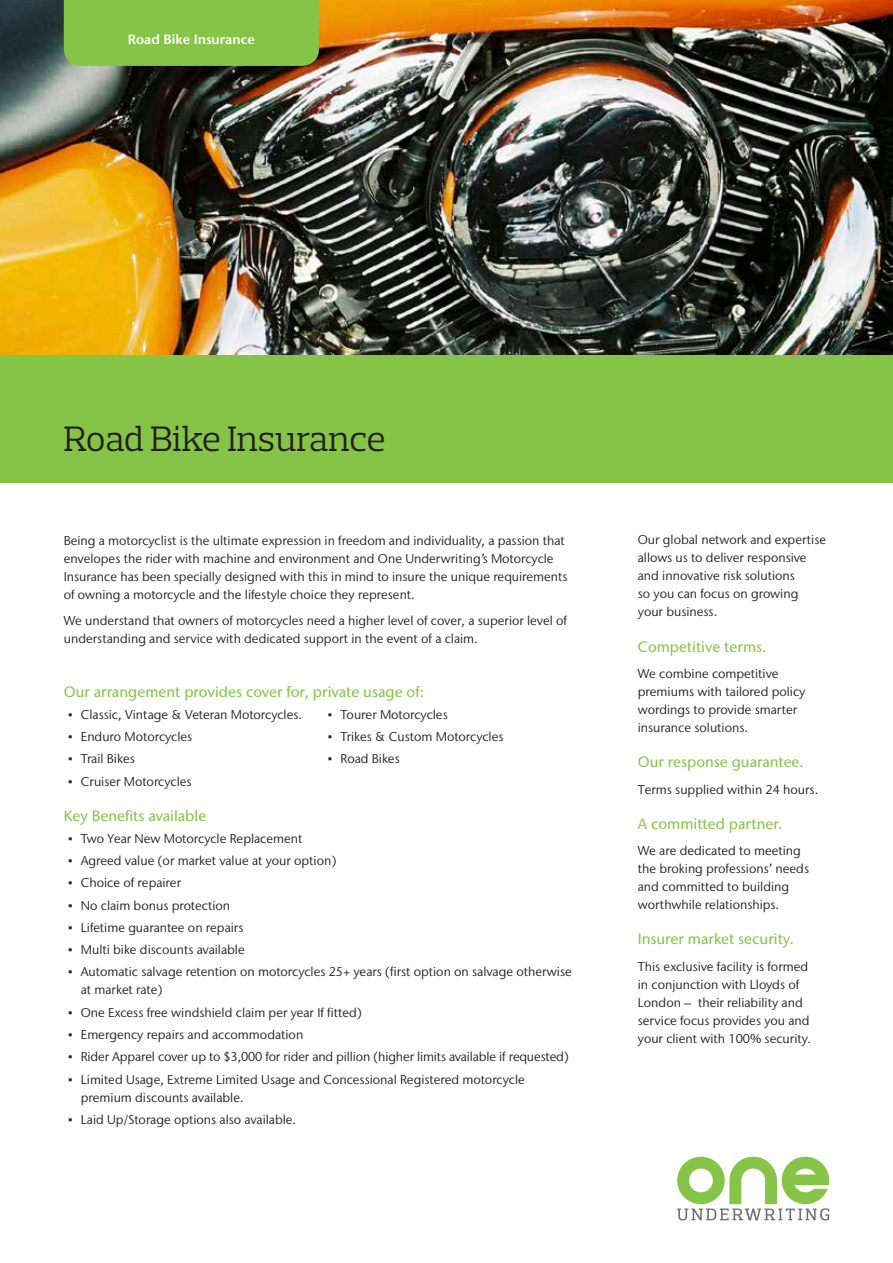
<style>
.page{position:relative;width:893px;height:1263px;background:#fff}
.page>*{position:absolute;margin:0;border:0;box-sizing:border-box;transform-origin:0 0}
.t1{font:36px "Prelo Slab";letter-spacing:-.01em;color:#231f20}
.t2{font:500 15px "Stone Sans IIITC Pro";color:#85c447}
.t3{font:600 13.5px "Stone Sans IIITC Pro";color:#fff}
.t4{font:12.75px/18px "Stone Sans IIITC Pro";color:#231f20}
.s1{font-family:"Arial"}
</style>
<div class="page">
<svg style="left:677px;top:1157px;width:152px;height:63px"></svg>
<img style="left:0;top:0;width:893px;height:355px">
<div style="left:0;top:355px;width:893px;height:128px;background:#85c447"></div>
<div style="left:64px;top:0;width:255px;height:66px;background:#85c447"></div>
<p class="t3" style="left:128px;top:31px;width:128px">Road Bike Insurance</p>
<h1 class="t1" style="left:64px;top:416px;width:323px">Road Bike Insurance</h1>
<p class="t4" style="left:64px;top:531px;width:505px">Being a motorcyclist is the ultimate expression in freedom and individuality, a passion that envelopes the rider with machine and environment and One Underwriting’s Motorcycle Insurance has been specially designed with this in mind to insure the unique requirements of owning a motorcycle and the lifestyle choice they represent.</p>
<p class="t4" style="left:64px;top:611px;width:505px">We understand that owners of motorcycles need a higher level of cover, a superior level of understanding and service with dedicated support in the event of a claim.</p>
<p class="t2" style="left:64px;top:682px;width:362px">Our arrangement provides cover for, private usage of:</p>
<p class="t4" style="left:68px;top:705px;width:236px"><span class="s1">▪</span> Classic, Vintage &amp; Veteran Motorcycles.</p>
<p class="t4" style="left:68px;top:728px;width:126px"><span class="s1">▪</span> Enduro Motorcycles</p>
<p class="t4" style="left:68px;top:750px;width:68px"><span class="s1">▪</span> Trail Bikes</p>
<p class="t4" style="left:68px;top:772px;width:125px"><span class="s1">▪</span> Cruiser Motorcycles</p>
<p class="t4" style="left:328px;top:705px;width:122px"><span class="s1">▪</span> Tourer Motorcycles</p>
<p class="t4" style="left:328px;top:728px;width:177px"><span class="s1">▪</span> Trikes &amp; Custom Motorcycles</p>
<p class="t4" style="left:328px;top:750px;width:74px"><span class="s1">▪</span> Road Bikes</p>
<p class="t2" style="left:64px;top:806px;width:144px">Key Benefits available</p>
<p class="t4" style="left:68px;top:829px;width:236px"><span class="s1">▪</span> Two Year New Motorcycle Replacement</p>
<p class="t4" style="left:68px;top:852px;width:270px"><span class="s1">▪</span> Agreed value (or market value at your option)</p>
<p class="t4" style="left:68px;top:874px;width:115px"><span class="s1">▪</span> Choice of repairer</p>
<p class="t4" style="left:68px;top:896px;width:164px"><span class="s1">▪</span> No claim bonus protection</p>
<p class="t4" style="left:68px;top:918px;width:177px"><span class="s1">▪</span> Lifetime guarantee on repairs</p>
<p class="t4" style="left:68px;top:941px;width:178px"><span class="s1">▪</span> Multi bike discounts available</p>
<p class="t4" style="left:81px;top:963px;width:493px;text-indent:-13px"><span class="s1">▪</span> Automatic salvage retention on motorcycles 25+ years (first option on salvage otherwise at market rate)</p>
<p class="t4" style="left:68px;top:1003px;width:295px"><span class="s1">▪</span> One Excess free windshield claim per year If fitted)</p>
<p class="t4" style="left:68px;top:1025px;width:237px"><span class="s1">▪</span> Emergency repairs and accommodation</p>
<p class="t4" style="left:68px;top:1048px;width:502px"><span class="s1">▪</span> Rider Apparel cover up to $3,000 for rider and pillion (higher limits available if requested)</p>
<p class="t4" style="left:81px;top:1070px;width:446px;text-indent:-13px"><span class="s1">▪</span> Limited Usage, Extreme Limited Usage and Concessional Registered motorcycle premium discounts available.</p>
<p class="t4" style="left:68px;top:1110px;width:230px"><span class="s1">▪</span> Laid Up/Storage options also available.</p>
<p class="t4" style="left:638px;top:531px;width:190px">Our global network and expertise allows us to deliver responsive and innovative risk solutions<br>so you can focus on growing your business.</p>
<p class="t2" style="left:638px;top:637px;width:130px">Competitive terms.</p>
<p class="t4" style="left:638px;top:664px;width:169px">We combine competitive premiums with tailored policy wordings to provide smarter insurance solutions.</p>
<p class="t2" style="left:638px;top:752px;width:168px">Our response guarantee.</p>
<p class="t4" style="left:638px;top:780px;width:182px">Terms supplied within 24 hours.</p>
<p class="t2" style="left:638px;top:814px;width:146px">A committed partner.</p>
<p class="t4" style="left:638px;top:841px;width:173px">We are dedicated to meeting the broking professions’ needs and committed to building worthwhile relationships.</p>
<p class="t2" style="left:638px;top:929px;width:157px">Insurer market security.</p>
<p class="t4" style="left:638px;top:957px;width:175px">This exclusive facility is formed in conjunction with Lloyds of<br>London – their reliability and service focus provides you and your client with 100% security.</p>
</div>
